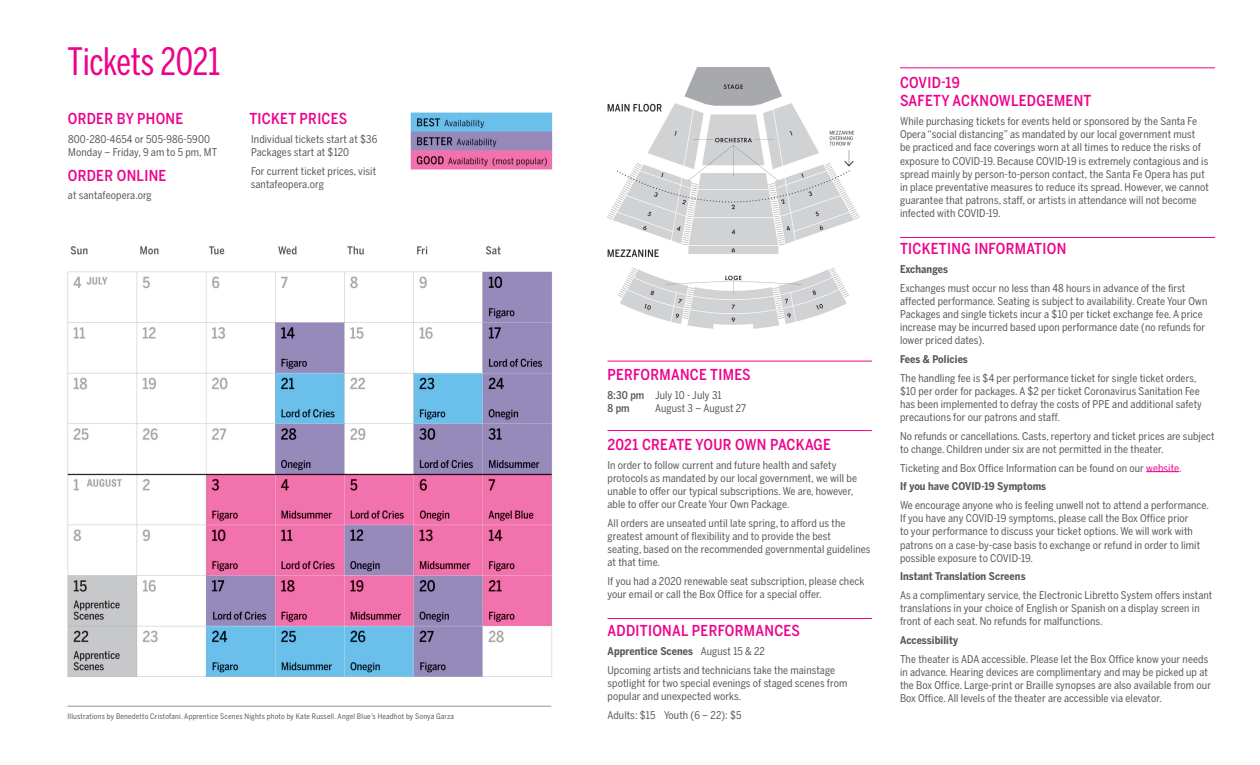
<style>
.page{position:relative;width:1260px;height:765px;background:#fff}
.page>*{position:absolute;margin:0;border:0;box-sizing:border-box;transform-origin:0 0}
.HEAD_2{font:37.5px "Benton Sans Compressed";letter-spacing:-.01em;color:#ed028c}
.SUB__season_2021{font:500 15px/18.8px "Benton Sans Condensed";letter-spacing:.02em;color:#ed028c}
.BODY__tickets{font:10.62px/13.1px "Benton Sans Condensed";letter-spacing:.01em;color:#57585a}
.BODY__tickets-2{font:700 10.62px "Benton Sans Condensed";letter-spacing:.01em;color:#57585a}
.footnote_COND{font:7.5px "Benton Sans Condensed";letter-spacing:.025em;color:#57585a}
.s1{font-weight:500}
.s2{font-weight:400}
.s3{color:#ed028c}
</style>
<div class="page">
<img style="left:410px;top:112px;width:143px;height:58px">
<img style="left:67px;top:246px;width:485px;height:431px">
<hr style="left:68px;top:706px;width:483px;height:1px;background:#939598">
<hr style="left:1146px;top:471px;width:33px;height:1px;background:#ed028c">
<img style="left:607px;top:67px;width:253px;height:262px">
<hr style="left:900px;top:237px;width:315px;height:1px;background:#ed028c">
<hr style="left:900px;top:68px;width:315px;height:1px;background:#ed028c">
<hr style="left:608px;top:361px;width:264px;height:1px;background:#ed028c">
<hr style="left:608px;top:430px;width:264px;height:1px;background:#ed028c">
<hr style="left:608px;top:618px;width:264px;height:1px;background:#ed028c">
<p class="HEAD_2" style="left:68px;top:38px;width:154px">Tickets 2021</p>
<p class="SUB__season_2021" style="left:68px;top:110px;width:117px">ORDER BY PHONE</p>
<p class="BODY__tickets" style="left:68px;top:133px;width:151px">800-280-4654 or 505-986-5900<br>Monday – Friday, 9 am to 5 pm, MT</p>
<p class="SUB__season_2021" style="left:68px;top:166px;width:100px">ORDER ONLINE</p>
<p class="BODY__tickets" style="left:68px;top:189px;width:85px">at santafeopera.org</p>
<p class="SUB__season_2021" style="left:249px;top:110px;width:99px">TICKET PRICES</p>
<p class="BODY__tickets" style="left:251px;top:133px;width:128px">Individual tickets start at $36<br>Packages start at $120</p>
<p class="BODY__tickets" style="left:251px;top:164px;width:127px">For current ticket prices, visit santafeopera.org</p>
<p class="footnote_COND" style="left:68px;top:712px;width:388px">Illustrations by Benedetto Cristofani. Apprentice Scenes Nights photo by Kate Russell. Angel Blue’s Headhot by Sonya Garza</p>
<p class="SUB__season_2021" style="left:608px;top:365px;width:145px">PERFORMANCE TIMES</p>
<p class="BODY__tickets" style="left:608px;top:388px;width:116px"><span class="s1">8:30 pm</span> July 10 - July 31<br><span class="s1">8 pm</span></p>
<p class="BODY__tickets" style="left:655px;top:401px;width:93px">August 3 – August 27</p>
<p class="SUB__season_2021" style="left:608px;top:435px;width:225px">2021 CREATE YOUR OWN PACKAGE</p>
<p class="BODY__tickets" style="left:608px;top:458px;width:251px">In order to follow current and future health and safety protocols as mandated by our local government, we will be unable to offer our typical subscriptions. We are, however, able to offer our Create Your Own Package.</p>
<p class="BODY__tickets" style="left:608px;top:516px;width:265px">All orders are unseated until late spring, to afford us the greatest amount of flexibility and to provide the best<br>seating, based on the recommended governmental guidelines at that time.</p>
<p class="BODY__tickets" style="left:608px;top:574px;width:258px">If you had a 2020 renewable seat subscription, please check your email or call the Box Office for a special offer.</p>
<p class="SUB__season_2021" style="left:608px;top:621px;width:194px">ADDITIONAL PERFORMANCES</p>
<p class="BODY__tickets-2" style="left:608px;top:644px;width:159px">Apprentice Scenes <span class="s2">August 15 &amp; 22</span></p>
<p class="BODY__tickets" style="left:608px;top:663px;width:241px">Upcoming artists and technicians take the mainstage spotlight for two special evenings of staged scenes from popular and unexpected works.</p>
<p class="BODY__tickets" style="left:608px;top:708px;width:136px">Adults: $15 Youth (6 – 22): $5</p>
<p class="SUB__season_2021" style="left:900px;top:73px;width:193px">COVID-19<br>SAFETY ACKNOWLEDGEMENT</p>
<p class="BODY__tickets" style="left:900px;top:115px;width:310px">While purchasing tickets for events held or sponsored by the Santa Fe Opera “social distancing” as mandated by our local government must<br>be practiced and face coverings worn at all times to reduce the risks of exposure to COVID-19. Because COVID-19 is extremely contagious and is spread mainly by person-to-person contact, the Santa Fe Opera has put in place preventative measures to reduce its spread. However, we cannot guarantee that patrons, staff, or artists in attendance will not become infected with COVID-19.</p>
<p class="SUB__season_2021" style="left:900px;top:239px;width:168px">TICKETING INFORMATION</p>
<p class="BODY__tickets-2" style="left:900px;top:262px;width:50px">Exchanges</p>
<p class="BODY__tickets" style="left:900px;top:281px;width:309px">Exchanges must occur no less than 48 hours in advance of the first affected performance. Seating is subject to availability. Create Your Own Packages and single tickets incur a $10 per ticket exchange fee. A price increase may be incurred based upon performance date (no refunds for lower priced dates).</p>
<p class="BODY__tickets-2" style="left:900px;top:352px;width:69px">Fees &amp; Policies</p>
<p class="BODY__tickets" style="left:900px;top:371px;width:303px">The handling fee is $4 per performance ticket for single ticket orders, $10 per order for packages. A $2 per ticket Coronavirus Sanitation Fee has been implemented to defray the costs of PPE and additional safety precautions for our patrons and staff.</p>
<p class="BODY__tickets" style="left:900px;top:429px;width:316px">No refunds or cancellations. Casts, repertory and ticket prices are subject to change. Children under six are not permitted in the theater.</p>
<p class="BODY__tickets" style="left:900px;top:461px;width:283px">Ticketing and Box Office Information can be found on our <span class="s3">website</span>.</p>
<p class="BODY__tickets-2" style="left:900px;top:480px;width:148px">If you have COVID-19 Symptoms</p>
<p class="BODY__tickets" style="left:900px;top:499px;width:310px">We encourage anyone who is feeling unwell not to attend a performance.<br>If you have any COVID-19 symptoms, please call the Box Office prior<br>to your performance to discuss your ticket options. We will work with patrons on a case-by-case basis to exchange or refund in order to limit possible exposure to COVID-19.</p>
<p class="BODY__tickets-2" style="left:900px;top:570px;width:127px">Instant Translation Screens</p>
<p class="BODY__tickets" style="left:900px;top:589px;width:314px">As a complimentary service, the Electronic Libretto System offers instant translations in your choice of English or Spanish on a display screen in front of each seat. No refunds for malfunctions.</p>
<p class="BODY__tickets-2" style="left:900px;top:634px;width:60px">Accessibility</p>
<p class="BODY__tickets" style="left:900px;top:652px;width:313px">The theater is ADA accessible. Please let the Box Office know your needs in advance. Hearing devices are complimentary and may be picked up at the Box Office. Large-print or Braille synopses are also available from our Box Office. All levels of the theater are accessible via elevator.</p>
</div>
